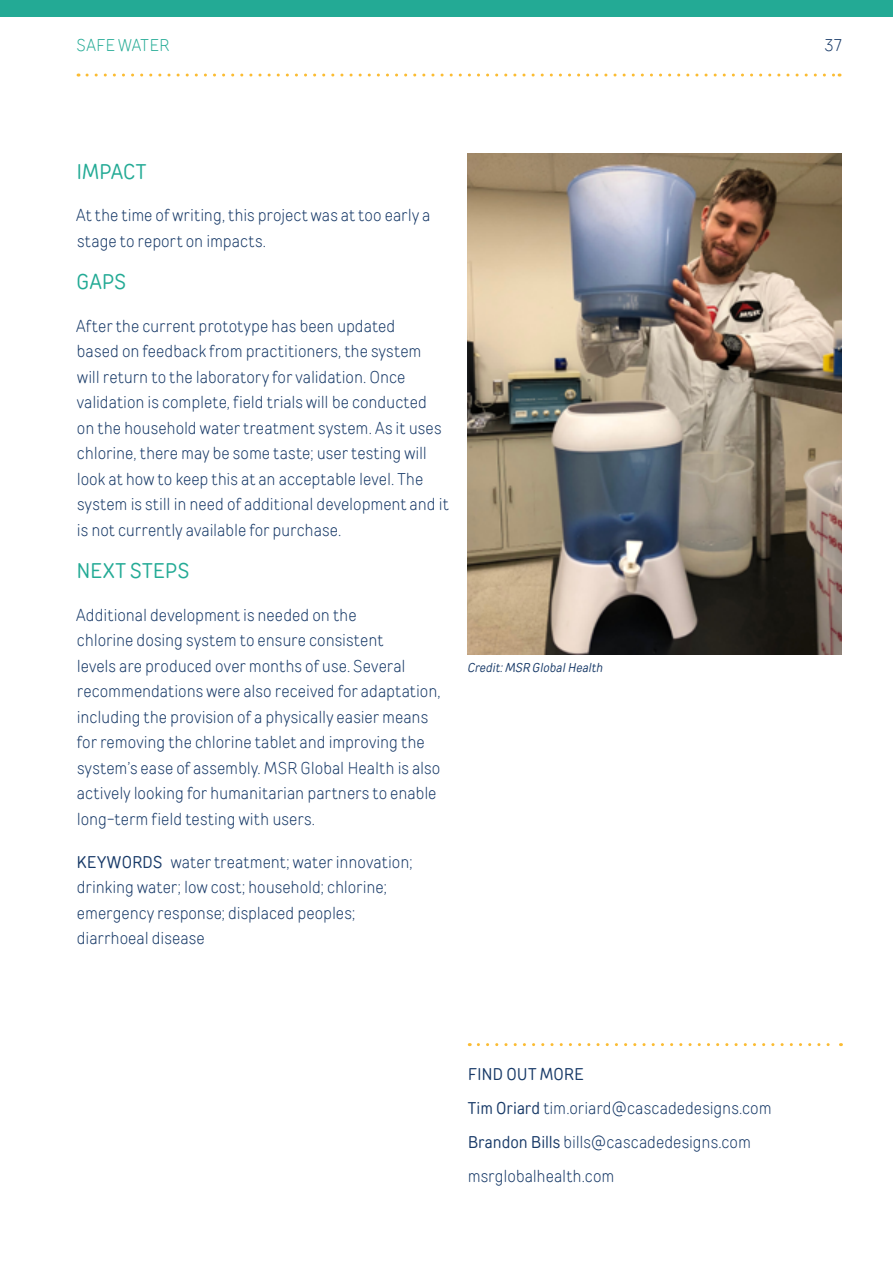
<style>
.page{position:relative;width:893px;height:1263px;background:#fff}
.page>*{position:absolute;margin:0;border:0;box-sizing:border-box;transform-origin:0 0}
.t1{font:21.3px "TT Rounds Condensed";letter-spacing:.015em;color:#23aa95}
.t2{font:300 16.95px/25.5px "TT Rounds Condensed";letter-spacing:-.005em;color:#183a68}
.t3{font:300 16.95px "TT Rounds Condensed";letter-spacing:.02em;color:#23aa95}
.t4{font:italic 12.75px "TT Rounds Condensed";letter-spacing:.005em;color:#183a68}
.s1{font-weight:400}
</style>
<div class="page">
<svg style="left:87px;top:74px;width:753px;height:3px"></svg>
<div style="left:0;top:0;width:893px;height:17px;background:#23aa95"></div>
<svg style="left:478px;top:1043px;width:363px;height:3px"></svg>
<img style="left:468px;top:153px;width:374px;height:502px">
<p class="t3" style="left:77px;top:34px;width:94px">SAFE WATER</p>
<p class="t2" style="left:825px;top:32px;width:19px">37</p>
<p class="t1" style="left:76px;top:157px;width:72px">IMPACT</p>
<p class="t2" style="left:76px;top:202px;width:356px">At the time of writing, this project was at too early a stage to report on impacts.</p>
<p class="t1" style="left:77px;top:268px;width:51px">GAPS</p>
<p class="t2" style="left:76px;top:313px;width:374px">After the current prototype has been updated<br>based on feedback from practitioners, the system<br>will return to the laboratory for validation. Once validation is complete, field trials will be conducted<br>on the household water treatment system. As it uses chlorine, there may be some taste; user testing will look at how to keep this at an acceptable level. The system is still in need of additional development and it is not currently available for purchase.</p>
<p class="t1" style="left:76px;top:557px;width:114px">NEXT STEPS</p>
<p class="t2" style="left:76px;top:602px;width:366px">Additional development is needed on the<br>chlorine dosing system to ensure consistent<br>levels are produced over months of use. Several recommendations were also received for adaptation, including the provision of a physically easier means for removing the chlorine tablet and improving the system’s ease of assembly. MSR Global Health is also actively looking for humanitarian partners to enable long-term field testing with users.</p>
<p class="t2" style="left:77px;top:848px;width:337px"><span class="s1">KEYWORDS</span> water treatment; water innovation; drinking water; low cost; household; chlorine; emergency response; displaced peoples; diarrhoeal disease</p>
<p class="t4" style="left:468px;top:659px;width:137px">Credit: MSR Global Health</p>
<p class="t2" style="left:468px;top:1057px;width:305px;line-height:34px"><span class="s1">FIND OUT MORE<br>Tim Oriard</span> tim.oriard@cascadedesigns.com<br><span class="s1">Brandon Bills</span> bills@cascadedesigns.com msrglobalhealth.com</p>
</div>
